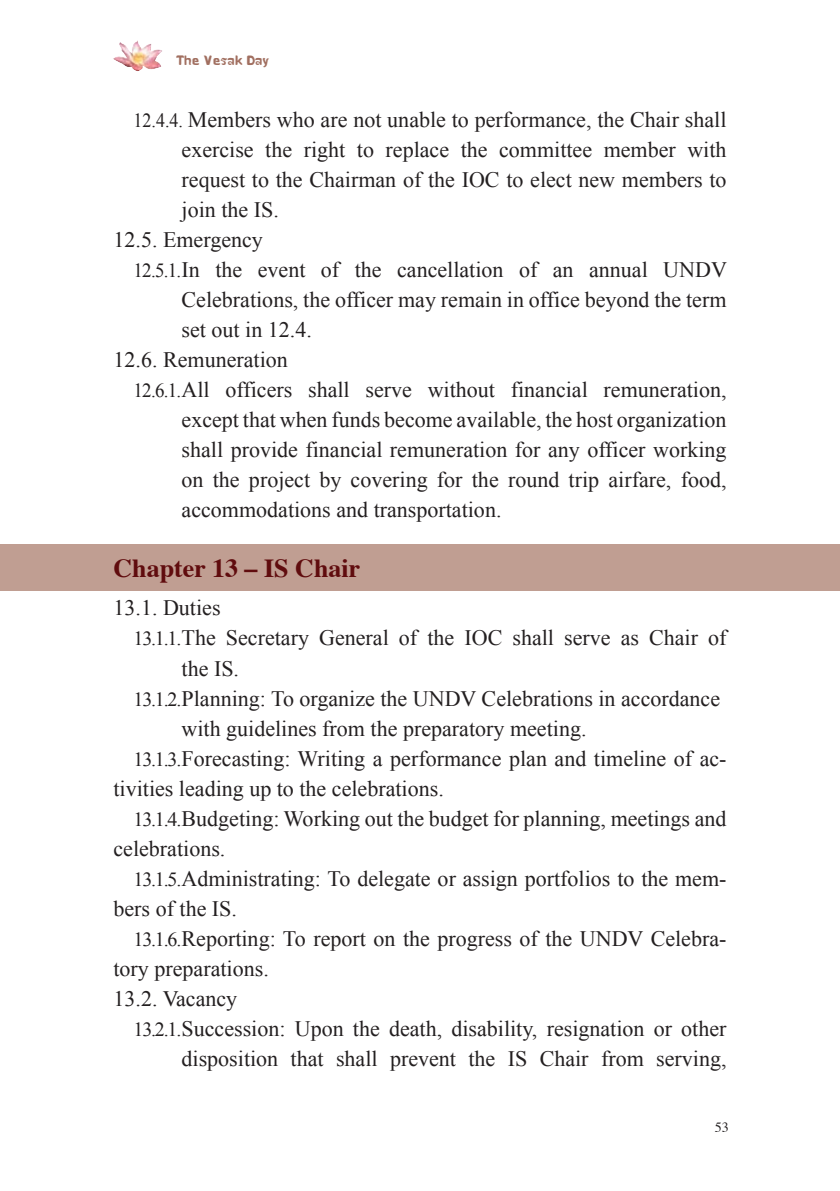
<style>
.page{position:relative;width:840px;height:1191px;background:#fff}
.page>*{position:absolute;margin:0;border:0;box-sizing:border-box;transform-origin:0 0}
.t1{font:700 26px "Times";color:#600c0e}
.t2{font:22px "Times New Roman";color:#231f20}
.t3{font:20px "SR Fahtalai Jone";letter-spacing:-.1em;color:#a16f60}
.t4{font:14px "Times";color:#231f20}
.s1{font-size:20px}
</style>
<div class="page">
<img style="left:113px;top:40px;width:49px;height:31px">
<div style="left:0;top:544px;width:839px;height:47px;background:#c09e92"></div>
<p class="t3" style="left:177px;top:46px;width:95px">The Vesak Day</p>
<p class="t2" style="left:133px;top:108px;width:594px"><span class="s1">12.4.4.</span> Members who are not unable to performance, the Chair shall</p>
<p class="t2" style="left:181px;top:138px;width:546px">exercise the right to replace the committee member with</p>
<p class="t2" style="left:181px;top:168px;width:546px">request to the Chairman of the IOC to elect new members to</p>
<p class="t2" style="left:181px;top:198px;width:99px">join the IS.</p>
<p class="t2" style="left:113px;top:228px;width:151px">12.5. Emergency</p>
<p class="t2" style="left:133px;top:258px;width:594px"><span class="s1">12.5.1.</span> In the event of the cancellation of an annual UNDV</p>
<p class="t2" style="left:181px;top:288px;width:546px">Celebrations, the officer may remain in office beyond the term</p>
<p class="t2" style="left:181px;top:318px;width:132px">set out in 12.4.</p>
<p class="t2" style="left:113px;top:348px;width:176px">12.6. Remuneration</p>
<p class="t2" style="left:133px;top:378px;width:594px"><span class="s1">12.6.1.</span> All officers shall serve without financial remuneration,</p>
<p class="t2" style="left:181px;top:408px;width:546px">except that when funds become available, the host organization</p>
<p class="t2" style="left:181px;top:438px;width:546px">shall provide financial remuneration for any officer working</p>
<p class="t2" style="left:181px;top:468px;width:546px">on the project by covering for the round trip airfare, food,</p>
<p class="t2" style="left:181px;top:498px;width:321px">accommodations and transportation.</p>
<p class="t1" style="left:113px;top:558px;width:248px">Chapter 13 – IS Chair</p>
<p class="t2" style="left:113px;top:596px;width:108px">13.1. Duties</p>
<p class="t2" style="left:133px;top:626px;width:594px"><span class="s1">13.1.1.</span> The Secretary General of the IOC shall serve as Chair of</p>
<p class="t2" style="left:181px;top:656px;width:59px">the IS.</p>
<p class="t2" style="left:133px;top:686px;width:587px"><span class="s1">13.1.2.</span> Planning: To organize the UNDV Celebrations in accordance</p>
<p class="t2" style="left:181px;top:716px;width:406px">with guidelines from the preparatory meeting.</p>
<p class="t2" style="left:133px;top:746px;width:594px"><span class="s1">13.1.3.</span> Forecasting: Writing a performance plan and timeline of ac-</p>
<p class="t2" style="left:113px;top:776px;width:331px">tivities leading up to the celebrations.</p>
<p class="t2" style="left:133px;top:806px;width:594px"><span class="s1">13.1.4.</span> Budgeting: Working out the budget for planning, meetings and</p>
<p class="t2" style="left:113px;top:836px;width:113px">celebrations.</p>
<p class="t2" style="left:133px;top:866px;width:594px"><span class="s1">13.1.5.</span> Administrating: To delegate or assign portfolios to the mem-</p>
<p class="t2" style="left:113px;top:896px;width:125px">bers of the IS.</p>
<p class="t2" style="left:133px;top:926px;width:594px"><span class="s1">13.1.6.</span> Reporting: To report on the progress of the UNDV Celebra-</p>
<p class="t2" style="left:113px;top:956px;width:157px">tory preparations.</p>
<p class="t2" style="left:113px;top:986px;width:125px">13.2. Vacancy</p>
<p class="t2" style="left:133px;top:1016px;width:594px"><span class="s1">13.2.1.</span> Succession: Upon the death, disability, resignation or other</p>
<p class="t2" style="left:181px;top:1046px;width:546px">disposition that shall prevent the IS Chair from serving,</p>
<p class="t4" style="left:714px;top:1121px;width:15px">53</p>
</div>
